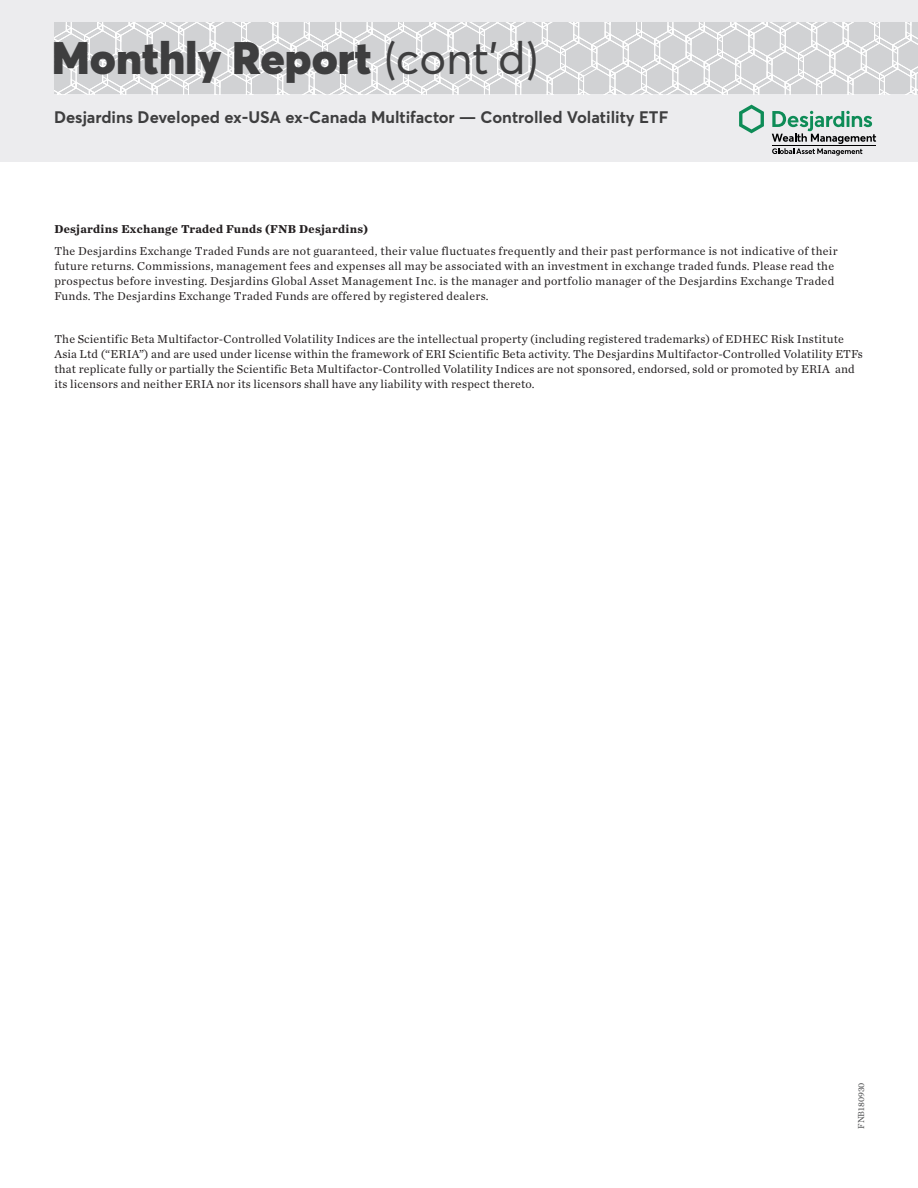
<style>
.page{position:relative;width:918px;height:1188px;background:#fff}
.page>*{position:absolute;margin:0;border:0;box-sizing:border-box;transform-origin:0 0}
.t1{font:900 45px "Averta";color:#3e3e3f}
.t2{font:700 16.5px "Averta";color:#3e3e3f}
.t3{font:12px/15px "Chronicle Text G1";letter-spacing:.015em;color:#231f20}
.t4{font:700 12px "Chronicle Text G1";letter-spacing:.025em;color:#231f20}
.t5{font:9px "Chronicle Text G1";color:#4b4c4d}
.s1{font-weight:400}
</style>
<div class="page">
<div style="left:0;top:0;width:918px;height:162px;background:#ececee"></div>
<svg style="left:54px;top:22px;width:864px;height:73px"></svg>
<svg style="left:739px;top:105px;width:25px;height:28px"></svg>
<svg style="left:772px;top:111px;width:104px;height:45px"></svg>
<h1 class="t1" style="left:52px;top:29px;width:488px">Monthly Report <span class="s1">(cont’d)</span></h1>
<h2 class="t2" style="left:54px;top:106px;width:616px">Desjardins Developed ex-USA ex-Canada Multifactor — Controlled Volatility ETF</h2>
<p class="t4" style="left:54px;top:219px;width:315px">Desjardins Exchange Traded Funds (FNB Desjardins)</p>
<p class="t3" style="left:54px;top:243px;width:785px">The Desjardins Exchange Traded Funds are not guaranteed, their value fluctuates frequently and their past performance is not indicative of their future returns. Commissions, management fees and expenses all may be associated with an investment in exchange traded funds. Please read the prospectus before investing. Desjardins Global Asset Management Inc. is the manager and portfolio manager of the Desjardins Exchange Traded Funds. The Desjardins Exchange Traded Funds are offered by registered dealers.</p>
<p class="t3" style="left:54px;top:331px;width:810px">The Scientific Beta Multifactor-Controlled Volatility Indices are the intellectual property (including registered trademarks) of EDHEC Risk Institute Asia Ltd (“ERIA”) and are used under license within the framework of ERI Scientific Beta activity. The Desjardins Multifactor-Controlled Volatility ETFs that replicate fully or partially the Scientific Beta Multifactor-Controlled Volatility Indices are not sponsored, endorsed, sold or promoted by ERIA and its licensors and neither ERIA nor its licensors shall have any liability with respect thereto.</p>
<p class="t5" style="left:854px;top:1129px;width:48px;rotate:-90deg">FNB180930</p>
</div>
